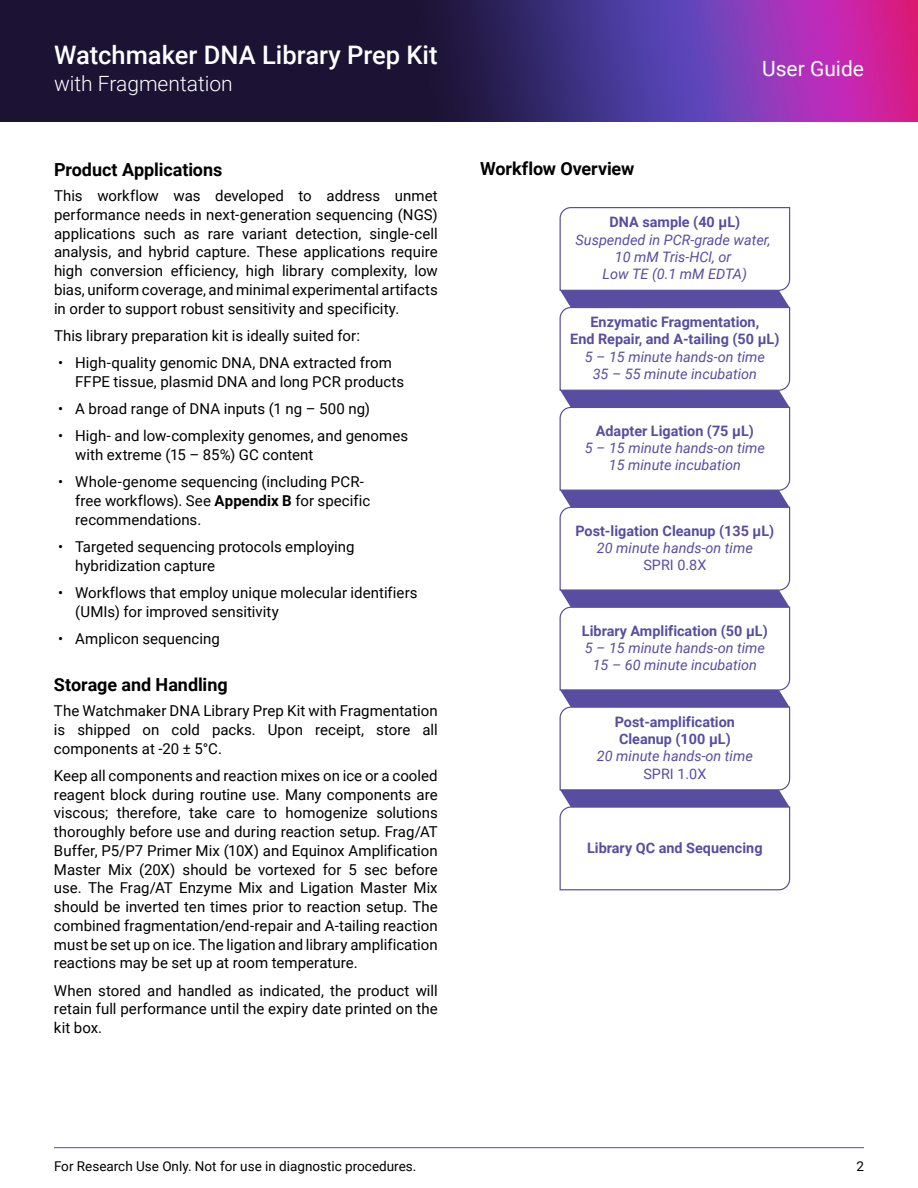
<style>
.page{position:relative;width:918px;height:1188px;background:#fff}
.page>*{position:absolute;margin:0;border:0;box-sizing:border-box;transform-origin:0 0}
.t1{font:500 25.5px "Roboto";color:#fff}
.t2{font:300 21px "Roboto";color:#fff}
.t3{font:21px "Roboto";color:#fff}
.t4{font:700 18px "Roboto";letter-spacing:-.005em;color:#000}
.t5{font:15px/18.8px "Roboto";color:#000}
.t6{font:italic 14.4px/17.2px "Roboto";color:#584da0;text-align:center}
.t7{font:700 14.4px/17.2px "Roboto";color:#584da0}
.t8{font:14.4px "Roboto";color:#584da0}
.t9{font:13.5px "Roboto";color:#000}
.s1{font-weight:700}
</style>
<div class="page">
<img style="left:0;top:0;width:918px;height:122px">
<hr style="left:54px;top:1147px;width:810px;height:1px;background:#5e45bb">
<svg style="left:559px;top:207px;width:232px;height:684px"></svg>
<h1 class="t1" style="left:54px;top:45px;width:385px">Watchmaker DNA Library Prep Kit</h1>
<h2 class="t2" style="left:54px;top:76px;width:180px">with Fragmentation</h2>
<p class="t4" style="left:54px;top:162px;width:170px">Product Applications</p>
<p class="t5" style="left:54px;top:187px;width:385px;text-align:justify">This workflow was developed to address unmet performance needs in next-generation sequencing (NGS) applications such as rare variant detection, single-cell analysis, and hybrid capture. These applications require high conversion efficiency, high library complexity, low bias, uniform coverage, and minimal experimental artifacts in order to support robust sensitivity and specificity.</p>
<p class="t5" style="left:54px;top:327px;width:308px">This library preparation kit is ideally suited for:</p>
<p class="t5" style="left:75px;top:354px;width:331px;text-indent:-17px">• High-quality genomic DNA, DNA extracted from<br>FFPE tissue, plasmid DNA and long PCR products</p>
<p class="t5" style="left:58px;top:400px;width:313px">• A broad range of DNA inputs (1 ng – 500 ng)</p>
<p class="t5" style="left:75px;top:428px;width:334px;text-indent:-17px">• High- and low-complexity genomes, and genomes with extreme (15 – 85%) GC content</p>
<p class="t5" style="left:75px;top:474px;width:297px;text-indent:-17px">• Whole-genome sequencing (including PCR&shy;free workflows). See <span class="s1">Appendix B</span> for specific recommendations.</p>
<p class="t5" style="left:75px;top:538px;width:281px;text-indent:-17px">• Targeted sequencing protocols employing hybridization capture</p>
<p class="t5" style="left:75px;top:584px;width:344px;text-indent:-17px">• Workflows that employ unique molecular identifiers (UMIs) for improved sensitivity</p>
<p class="t5" style="left:58px;top:630px;width:163px">• Amplicon sequencing</p>
<p class="t4" style="left:54px;top:677px;width:175px">Storage and Handling</p>
<p class="t5" style="left:54px;top:702px;width:385px;text-align:justify">The Watchmaker DNA Library Prep Kit with Fragmentation is shipped on cold packs. Upon receipt, store all components at -20 ± 5°C.</p>
<p class="t5" style="left:54px;top:767px;width:385px;text-align:justify">Keep all components and reaction mixes on ice or a cooled reagent block during routine use. Many components are viscous; therefore, take care to homogenize solutions thoroughly before use and during reaction setup. Frag/AT Buffer, P5/P7 Primer Mix (10X) and Equinox Amplification Master Mix (20X) should be vortexed for 5 sec before use. The Frag/AT Enzyme Mix and Ligation Master Mix should be inverted ten times prior to reaction setup. The combined fragmentation/end-repair and A-tailing reaction must be set up on ice. The ligation and library amplification reactions may be set up at room temperature.</p>
<p class="t5" style="left:54px;top:982px;width:385px;text-align:justify">When stored and handled as indicated, the product will retain full performance until the expiry date printed on the kit box.</p>
<p class="t4" style="left:480px;top:162px;width:156px">Workflow Overview</p>
<h2 class="t3" style="left:762px;top:57px;width:103px">User Guide</h2>
<p class="t7" style="left:610px;top:215px;width:132px">DNA sample (40 µL)</p>
<p class="t6" style="left:576px;top:232px;width:196px">Suspended in PCR-grade water,<br>10 mM Tris-HCl, or<br>Low TE (0.1 mM EDTA)</p>
<p class="t7" style="left:570px;top:314px;width:211px;text-align:center">Enzymatic Fragmentation,<br>End Repair, and A-tailing (50 µL)</p>
<p class="t6" style="left:585px;top:349px;width:182px">5 – 15 minute hands-on time<br>35 – 55 minute incubation</p>
<p class="t7" style="left:596px;top:423px;width:160px">Adapter Ligation (75 µL)</p>
<p class="t6" style="left:585px;top:440px;width:182px">5 – 15 minute hands-on time<br>15 minute incubation</p>
<p class="t7" style="left:575px;top:523px;width:200px">Post-ligation Cleanup (135 µL)</p>
<p class="t6" style="left:597px;top:540px;width:157px">20 minute hands-on time</p>
<p class="t8" style="left:643px;top:557px;width:64px">SPRI 0.8X</p>
<p class="t7" style="left:582px;top:623px;width:187px">Library Amplification (50 µL)</p>
<p class="t6" style="left:585px;top:640px;width:182px">5 – 15 minute hands-on time<br>15 – 60 minute incubation</p>
<p class="t7" style="left:615px;top:714px;width:122px">Post-amplification<br>Cleanup (100 µL)</p>
<p class="t6" style="left:597px;top:749px;width:157px">20 minute hands-on time</p>
<p class="t8" style="left:643px;top:765px;width:64px">SPRI 1.0X</p>
<p class="t7" style="left:587px;top:840px;width:177px">Library QC and Sequencing</p>
<p class="t9" style="left:54px;top:1160px;width:364px">For Research Use Only. Not for use in diagnostic procedures.</p>
<p class="t9" style="left:856px;top:1160px;width:9px">2</p>
</div>
